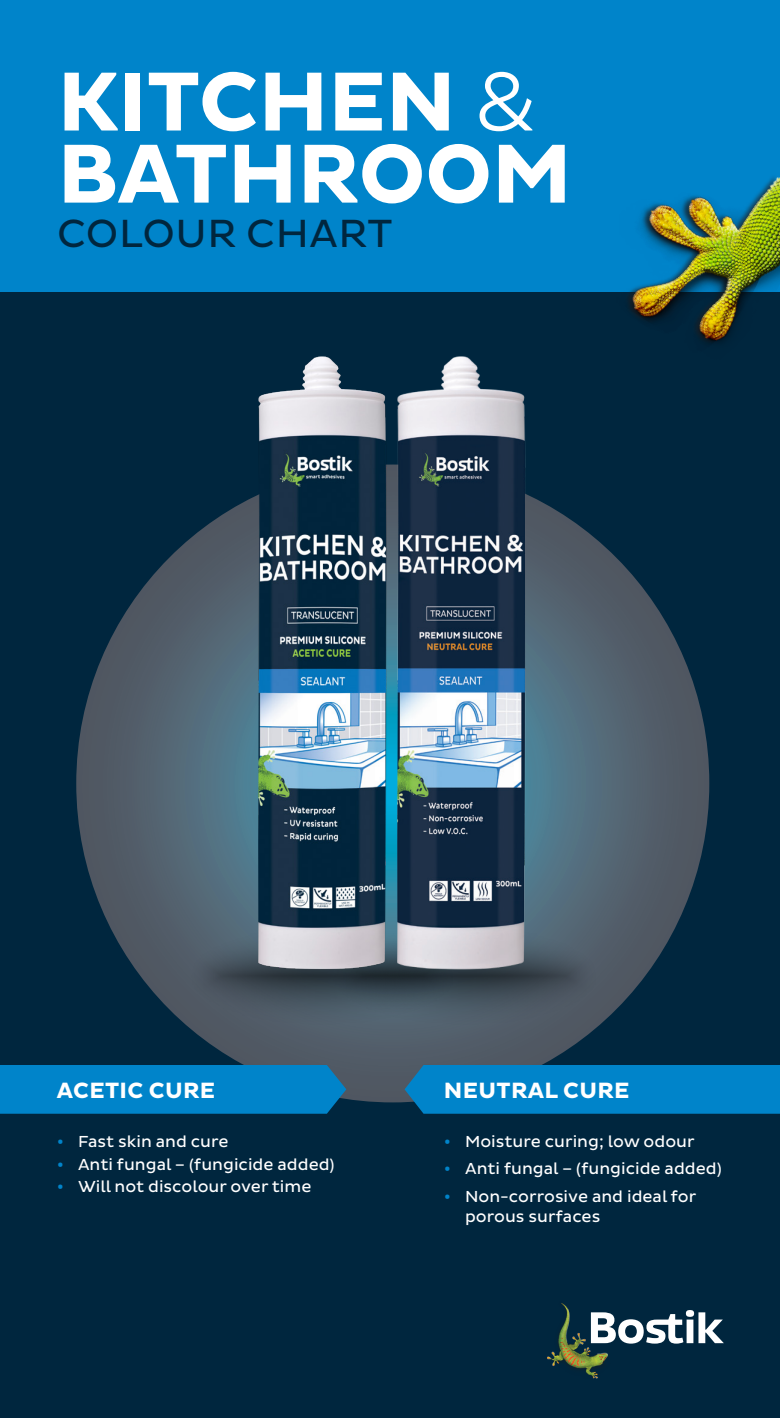
<style>
.page{position:relative;width:780px;height:1418px;background:#fff}
.page>*{position:absolute;margin:0;border:0;box-sizing:border-box;transform-origin:0 0}
.t1{font:700 85px/72px "Bostik";letter-spacing:-.005em;color:#fff}
.t2{font:40px "Bostik";letter-spacing:.015em;color:#00263e}
.t3{font:700 22.5px "Bostik";letter-spacing:.015em;color:#fff}
.t4{font:16.25px/20px "Bostik";color:#fff}
.s1{font-weight:300}
.s2{font-weight:500;font-size:17.5px;color:#0084ca}
</style>
<div class="page">
<div style="left:0;top:0;width:780px;height:1417px;background:#00263e"></div>
<svg style="left:76px;top:504px;width:633px;height:598px"></svg>
<div style="left:0;top:1064px;width:346px;height:49px;background:#0084ca"></div>
<div style="left:404px;top:1064px;width:376px;height:49px;background:#0084ca"></div>
<div style="left:0;top:0;width:780px;height:291px;background:#0084ca"></div>
<img style="left:547px;top:1303px;width:61px;height:76px">
<svg style="left:591px;top:1309px;width:132px;height:34px"></svg>
<svg style="left:330px;top:922px;width:269px;height:106px;fill:#4e5a65"></svg>
<svg style="left:187px;top:922px;width:270px;height:106px;fill:#4d5a65"></svg>
<img style="left:408px;top:356px;width:139px;height:634px">
<img style="left:240px;top:356px;width:168px;height:634px">
<img style="left:581px;top:177px;width:199px;height:167px">
<h1 class="t1" style="left:57px;top:68px;width:516px">KITCHEN <span class="s1">&amp;<br></span>BATHROOM</h1>
<h2 class="t2" style="left:57px;top:211px;width:337px">COLOUR CHART</h2>
<h3 class="t3" style="left:57px;top:1077px;width:160px">ACETIC CURE</h3>
<p class="t4" style="left:57px;top:1132px;width:173px"><span class="s2">•</span> Fast skin and cure</p>
<p class="t4" style="left:57px;top:1154px;width:279px"><span class="s2">•</span> Anti fungal – (fungicide added)</p>
<p class="t4" style="left:57px;top:1177px;width:256px"><span class="s2">•</span> Will not discolour over time</p>
<h3 class="t3" style="left:444px;top:1077px;width:187px">NEUTRAL CURE</h3>
<p class="t4" style="left:444px;top:1132px;width:252px"><span class="s2">•</span> Moisture curing; low odour</p>
<p class="t4" style="left:444px;top:1159px;width:279px"><span class="s2">•</span> Anti fungal – (fungicide added)</p>
<p class="t4" style="left:465px;top:1186px;width:233px;text-indent:-21px"><span class="s2">•</span> Non-corrosive and ideal for porous surfaces</p>
</div>
